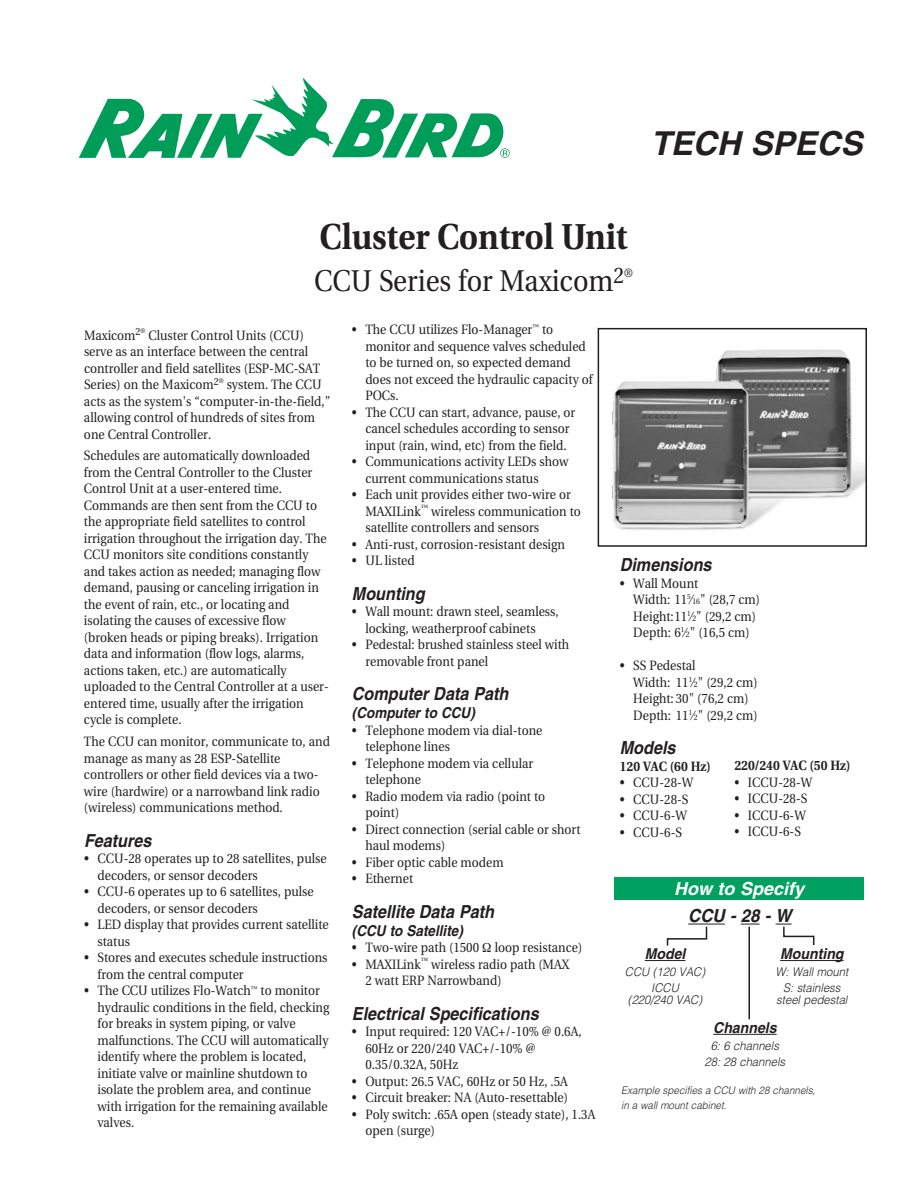
<style>
.page{position:relative;width:918px;height:1188px;background:#fff}
.page>*{position:absolute;margin:0;border:0;box-sizing:border-box;transform-origin:0 0}
.t1{font:700 36px "Utopia";color:#231f20;scale:.9 1}
.t2{font:italic 700 33px "Helvetica";color:#231f20}
.t3{font:30px "Utopia";color:#231f20;scale:.9 1}
.t4{font:italic 700 18px "Helvetica";color:#231f20;scale:.9 1}
.t5{font:italic 700 18px "Helvetica";color:#fff}
.t6{font:italic 700 18px "Helvetica";color:#231f20;scale:.94 1}
.t7{font:italic 700 15px "Helvetica";color:#231f20;scale:.9 1}
.t8{font:italic 700 15px "Helvetica";color:#231f20;scale:.94 1}
.t9{font:13.5px/16.5px "Utopia";color:#231f20;scale:.9 1}
.t10{font:700 13.5px "Utopia";color:#231f20;scale:.9 1}
.t11{font:italic 300 12px/15.6px "Helvetica";color:#231f20;text-align:center;scale:.94 1}
.t12{font:italic 300 10.5px/14.7px "Helvetica";color:#231f20;scale:.94 1}
.s1{font-size:8.1px}
</style>
<div class="page">
<svg style="left:79px;top:78px;width:431px;height:80px"></svg>
<hr style="left:645px;top:960px;width:40px;height:1px;background:#231f20">
<hr style="left:780px;top:960px;width:64px;height:1px;background:#231f20">
<hr style="left:713px;top:1034px;width:64px;height:1px;background:#231f20">
<svg style="left:597px;top:327px;width:270px;height:619px"></svg>
<hr style="left:748px;top:927px;width:2px;height:92px;background:#231f20">
<h2 class="t2" style="left:651px;top:132px;width:220px">TECH SPECS</h2>
<h1 class="t1" style="left:319px;top:222px;width:344px">Cluster Control Unit</h1>
<h3 class="t3" style="left:314px;top:269px;width:356px">CCU Series for Maxicom<sup>2</sup><sup>®</sup></h3>
<p class="t9" style="left:84px;top:328px;width:275px">Maxicom<sup>2</sup><sup>®</sup> Cluster Control Units (CCU) serve as an interface between the central controller and field satellites (ESP-MC-SAT Series) on the Maxicom<sup>2</sup><sup>®</sup> system. The CCU acts as the system's “computer-in-the-field,” allowing control of hundreds of sites from one Central Controller.</p>
<p class="t9" style="left:84px;top:449px;width:273px">Schedules are automatically downloaded from the Central Controller to the Cluster Control Unit at a user-entered time.<br>Commands are then sent from the CCU to the appropriate field satellites to control irrigation throughout the irrigation day. The CCU monitors site conditions constantly and takes action as needed; managing flow demand, pausing or canceling irrigation in the event of rain, etc., or locating and isolating the causes of excessive flow (broken heads or piping breaks). Irrigation data and information (flow logs, alarms, actions taken, etc.) are automatically uploaded to the Central Controller at a user&shy;entered time, usually after the irrigation cycle is complete.</p>
<p class="t9" style="left:84px;top:735px;width:275px">The CCU can monitor, communicate to, and manage as many as 28 ESP-Satellite controllers or other field devices via a two&shy;wire (hardwire) or a narrowband link radio (wireless) communications method.</p>
<h3 class="t4" style="left:84px;top:834px;width:80px">Features</h3>
<p class="t9" style="left:97px;top:852px;width:256px;text-indent:-13px">• CCU-28 operates up to 28 satellites, pulse decoders, or sensor decoders</p>
<p class="t9" style="left:97px;top:885px;width:242px;text-indent:-13px">• CCU-6 operates up to 6 satellites, pulse decoders, or sensor decoders</p>
<p class="t9" style="left:97px;top:918px;width:259px;text-indent:-13px">• LED display that provides current satellite status</p>
<p class="t9" style="left:97px;top:951px;width:257px;text-indent:-13px">• Stores and executes schedule instructions from the central computer</p>
<p class="t9" style="left:97px;top:984px;width:259px;text-indent:-13px">• The CCU utilizes Flo-Watch<sup>™</sup> to monitor hydraulic conditions in the field, checking for breaks in system piping, or valve malfunctions. The CCU will automatically identify where the problem is located, initiate valve or mainline shutdown to isolate the problem area, and continue with irrigation for the remaining available valves.</p>
<p class="t9" style="left:365px;top:322px;width:254px;text-indent:-13px">• The CCU utilizes Flo-Manager<sup>™</sup> to monitor and sequence valves scheduled to be turned on, so expected demand does not exceed the hydraulic capacity of<br>POCs.</p>
<p class="t9" style="left:352px;top:405px;width:250px;text-align:center">• The CCU can start, advance, pause, or cancel schedules according to sensor input (rain, wind, etc) from the field.</p>
<p class="t9" style="left:365px;top:454px;width:227px;text-indent:-13px">• Communications activity LEDs show current communications status</p>
<p class="t9" style="left:365px;top:487px;width:241px;text-indent:-13px">• Each unit provides either two-wire or<br>MAXILink<sup>™</sup> wireless communication to satellite controllers and sensors</p>
<p class="t9" style="left:352px;top:537px;width:238px">• Anti-rust, corrosion-resistant design</p>
<p class="t9" style="left:352px;top:553px;width:71px">• UL listed</p>
<h3 class="t4" style="left:352px;top:587px;width:86px">Mounting</h3>
<p class="t9" style="left:365px;top:604px;width:216px;text-indent:-13px">• Wall mount: drawn steel, seamless, locking, weatherproof cabinets</p>
<p class="t9" style="left:365px;top:637px;width:228px;text-indent:-13px">• Pedestal: brushed stainless steel with removable front panel</p>
<h3 class="t4" style="left:352px;top:687px;width:179px">Computer Data Path</h3>
<p class="t7" style="left:352px;top:707px;width:141px">(Computer to CCU)</p>
<p class="t9" style="left:365px;top:723px;width:198px;text-indent:-13px">• Telephone modem via dial-tone telephone lines</p>
<p class="t9" style="left:365px;top:756px;width:188px;text-indent:-13px">• Telephone modem via cellular telephone</p>
<p class="t9" style="left:365px;top:789px;width:201px;text-indent:-13px">• Radio modem via radio (point to point)</p>
<p class="t9" style="left:365px;top:822px;width:241px;text-indent:-13px">• Direct connection (serial cable or short haul modems)</p>
<p class="t9" style="left:352px;top:855px;width:170px">• Fiber optic cable modem</p>
<p class="t9" style="left:352px;top:871px;width:70px">• Ethernet</p>
<h3 class="t4" style="left:352px;top:905px;width:163px">Satellite Data Path</h3>
<p class="t7" style="left:352px;top:925px;width:128px">(CCU to Satellite)</p>
<p class="t9" style="left:352px;top:940px;width:258px">• Two-wire path (1500 loop resistance)</p>
<p class="t9" style="left:365px;top:957px;width:228px;text-indent:-13px">• MAXILink<sup>™</sup> wireless radio path (MAX<br>2 watt ERP Narrowband)</p>
<h3 class="t4" style="left:352px;top:1007px;width:213px">Electrical Specifications</h3>
<p class="t9" style="left:365px;top:1024px;width:242px;text-indent:-13px">• Input required: 120 VAC+/-10% @ 0.6A,<br>60Hz or 220/240 VAC+/-10% @<br>0.35/0.32A, 50Hz</p>
<p class="t9" style="left:352px;top:1074px;width:242px">• Output: 26.5 VAC, 60Hz or 50 Hz, .5A</p>
<p class="t9" style="left:352px;top:1090px;width:242px">• Circuit breaker: NA (Auto-resettable)</p>
<p class="t9" style="left:365px;top:1107px;width:257px;text-indent:-13px">• Poly switch: .65A open (steady state), 1.3A open (surge)</p>
<h3 class="t4" style="left:620px;top:558px;width:107px">Dimensions</h3>
<p class="t9" style="left:633px;top:576px;width:142px;text-indent:-13px">• Wall Mount<br>Width: 11<sup>5</sup>⁄<span class="s1">16</span>" (28,7 cm)<br>Height:11<sup>1</sup>⁄<span class="s1">2</span>" (29,2 cm)<br>Depth: 6<sup>1</sup>⁄<span class="s1">2</span>" (16,5 cm)</p>
<p class="t9" style="left:633px;top:658px;width:140px;text-indent:-13px">• SS Pedestal<br>Width: 11<sup>1</sup>⁄<span class="s1">2</span>" (29,2 cm)<br>Height: 30" (76,2 cm)<br>Depth: 11<sup>1</sup>⁄<span class="s1">2</span>" (29,2 cm)</p>
<h3 class="t4" style="left:620px;top:741px;width:67px">Models</h3>
<p class="t10" style="left:620px;top:761px;width:103px">120 VAC (60 Hz)</p>
<p class="t9" style="left:620px;top:775px;width:83px">• CCU-28-W</p>
<p class="t9" style="left:620px;top:792px;width:78px">• CCU-28-S</p>
<p class="t9" style="left:620px;top:808px;width:76px">• CCU-6-W</p>
<p class="t9" style="left:620px;top:825px;width:71px">• CCU-6-S</p>
<p class="t10" style="left:734px;top:760px;width:130px">220/240 VAC (50 Hz)</p>
<p class="t9" style="left:734px;top:775px;width:88px">• ICCU-28-W</p>
<p class="t9" style="left:734px;top:792px;width:83px">• ICCU-28-S</p>
<p class="t9" style="left:734px;top:808px;width:81px">• ICCU-6-W</p>
<p class="t9" style="left:734px;top:825px;width:75px">• ICCU-6-S</p>
<h3 class="t5" style="left:674px;top:882px;width:131px">How to Specify</h3>
<h3 class="t6" style="left:688px;top:909px;width:115px">CCU - 28 - W</h3>
<p class="t8" style="left:645px;top:948px;width:48px">Model</p>
<p class="t8" style="left:780px;top:948px;width:72px">Mounting</p>
<p class="t11" style="left:625px;top:965px;width:89px">CCU (120 VAC)</p>
<p class="t11" style="left:776px;top:965px;width:81px">W: Wall mount</p>
<p class="t11" style="left:651px;top:981px;width:33px">ICCU</p>
<p class="t11" style="left:783px;top:981px;width:65px">S: stainless</p>
<p class="t11" style="left:628px;top:993px;width:83px">(220/240 VAC)</p>
<p class="t11" style="left:776px;top:993px;width:80px">steel pedestal</p>
<p class="t8" style="left:713px;top:1022px;width:72px">Channels</p>
<p class="t11" style="left:705px;top:1039px;width:90px">6: 6 channels<br>28: 28 channels</p>
<p class="t12" style="left:621px;top:1084px;width:210px">Example specifies a CCU with 28 channels, in a wall mount cabinet.</p>
</div>
